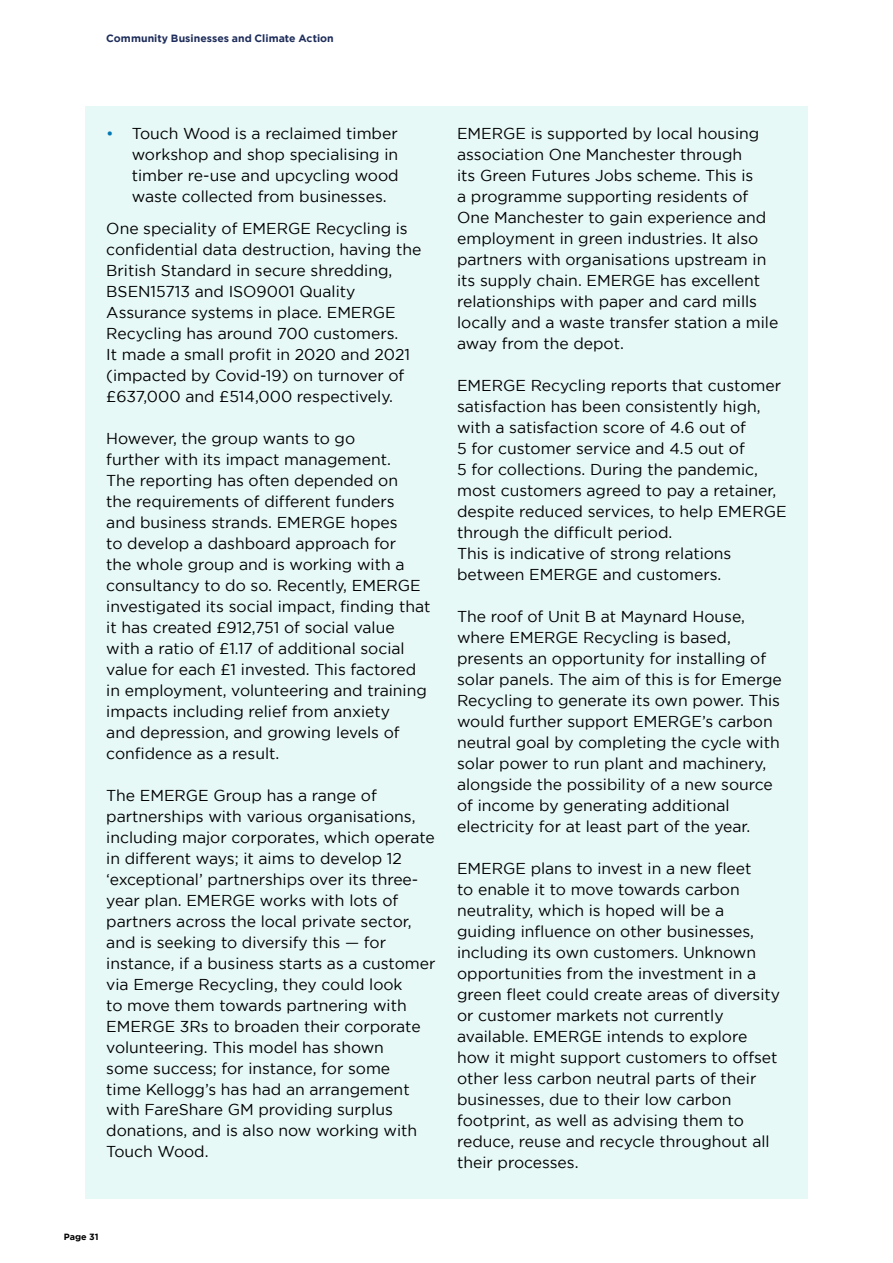
<style>
.page{position:relative;width:893px;height:1263px;background:#fff}
.page>*{position:absolute;margin:0;border:0;box-sizing:border-box;transform-origin:0 0}
.t1{font:15.75px/21px "Gotham";color:#000}
.t2{font:700 10.5px "Gotham";letter-spacing:.005em;color:#1e2d5a}
.t3{font:700 9px "Gotham";letter-spacing:-.005em;color:#000}
.s1{color:#0378b5}
</style>
<div class="page">
<div style="left:85px;top:106px;width:723px;height:1093px;background:#e6f9f7"></div>
<p class="t2" style="left:106px;top:32px;width:229px">Community Businesses and Climate Action</p>
<p class="t1" style="left:132px;top:123px;width:268px;text-align:justify;text-indent:-26px"><span class="s1">•</span> Touch Wood is a reclaimed timber workshop and shop specialising in timber re-use and upcycling wood waste collected from businesses.</p>
<p class="t1" style="left:106px;top:217px;width:317px">One speciality of EMERGE Recycling is confidential data destruction, having the British Standard in secure shredding, BSEN15713 and ISO9001 Quality Assurance systems in place. EMERGE Recycling has around 700 customers.<br>It made a small profit in 2020 and 2021 (impacted by Covid-19) on turnover of £637,000 and £514,000 respectively.</p>
<p class="t1" style="left:106px;top:427px;width:326px">However, the group wants to go<br>further with its impact management.<br>The reporting has often depended on<br>the requirements of different funders<br>and business strands. EMERGE hopes<br>to develop a dashboard approach for<br>the whole group and is working with a consultancy to do so. Recently, EMERGE investigated its social impact, finding that it has created £912,751 of social value with a ratio of £1.17 of additional social value for each £1 invested. This factored in employment, volunteering and training impacts including relief from anxiety<br>and depression, and growing levels of confidence as a result.</p>
<p class="t1" style="left:106px;top:784px;width:331px">The EMERGE Group has a range of partnerships with various organisations, including major corporates, which operate in different ways; it aims to develop 12 ‘exceptional’ partnerships over its three&shy;year plan. EMERGE works with lots of partners across the local private sector, and is seeking to diversify this — for instance, if a business starts as a customer via Emerge Recycling, they could look<br>to move them towards partnering with EMERGE 3Rs to broaden their corporate volunteering. This model has shown<br>some success; for instance, for some<br>time Kellogg’s has had an arrangement with FareShare GM providing surplus donations, and is also now working with Touch Wood.</p>
<p class="t1" style="left:457px;top:123px;width:323px">EMERGE is supported by local housing association One Manchester through<br>its Green Futures Jobs scheme. This is<br>a programme supporting residents of One Manchester to gain experience and employment in green industries. It also partners with organisations upstream in its supply chain. EMERGE has excellent relationships with paper and card mills locally and a waste transfer station a mile away from the depot.</p>
<p class="t1" style="left:457px;top:374px;width:331px">EMERGE Recycling reports that customer satisfaction has been consistently high, with a satisfaction score of 4.6 out of<br>5 for customer service and 4.5 out of<br>5 for collections. During the pandemic, most customers agreed to pay a retainer, despite reduced services, to help EMERGE through the difficult period.<br>This is indicative of strong relations between EMERGE and customers.</p>
<p class="t1" style="left:457px;top:605px;width:326px">The roof of Unit B at Maynard House, where EMERGE Recycling is based, presents an opportunity for installing of solar panels. The aim of this is for Emerge Recycling to generate its own power. This would further support EMERGE’s carbon neutral goal by completing the cycle with solar power to run plant and machinery, alongside the possibility of a new source of income by generating additional electricity for at least part of the year.</p>
<p class="t1" style="left:457px;top:857px;width:325px">EMERGE plans to invest in a new fleet<br>to enable it to move towards carbon neutrality, which is hoped will be a guiding influence on other businesses, including its own customers. Unknown opportunities from the investment in a green fleet could create areas of diversity or customer markets not currently available. EMERGE intends to explore how it might support customers to offset other less carbon neutral parts of their businesses, due to their low carbon footprint, as well as advising them to reduce, reuse and recycle throughout all their processes.</p>
<p class="t3" style="left:64px;top:1231px;width:36px">Page 31</p>
</div>
